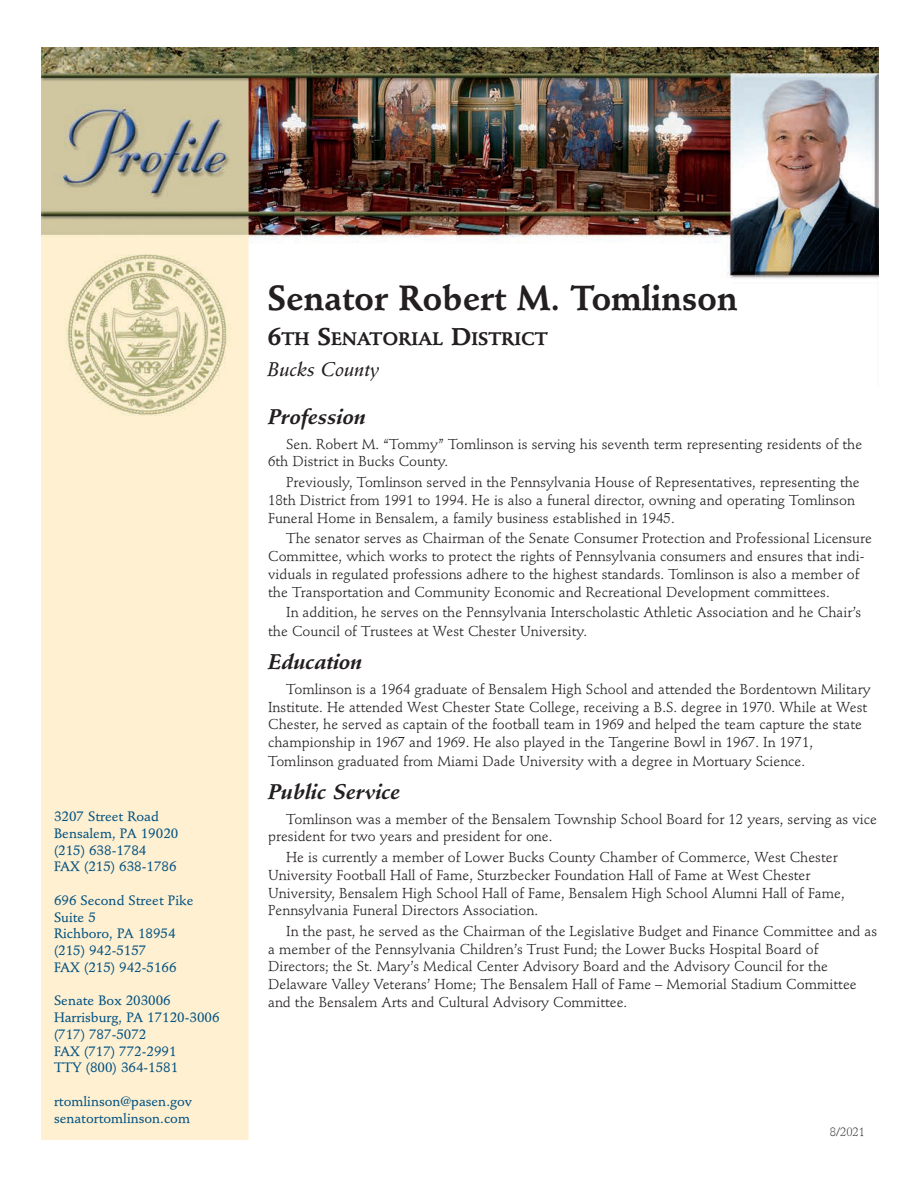
<style>
.page{position:relative;width:918px;height:1188px;background:#fff}
.page>*{position:absolute;margin:0;border:0;box-sizing:border-box;transform-origin:0 0}
.t1{font:700 34.5px "Stempel Schneidler";color:#231f20;scale:.95 1}
.t2{font:italic 700 21px "Stempel Schneidler";color:#231f20}
.t3{font:italic 19.5px "Stempel Schneidler Med";color:#231f20}
.t4{font:700 18px "Stempel Schneidler";color:#231f20}
.t5{font:14.25px/17.7px "Stempel Schneidler";color:#231f20}
.t6{font:500 13.5px/16.8px "Stempel Schneidler";color:#015181}
.t7{font:300 12px "Stempel Schneidler Std";color:#231f20}
.s1{font-size:24px}
</style>
<div class="page">
<img style="left:41px;top:47px;width:837px;height:1093px">
<p class="t6" style="left:54px;top:808px;width:126px">3207 Street Road<br>Bensalem, PA 19020 (215) 638-1784<br>FAX (215) 638-1786</p>
<p class="t6" style="left:54px;top:892px;width:141px">696 Second Street Pike<br>Suite 5<br>Richboro, PA 18954 (215) 942-5157<br>FAX (215) 942-5166</p>
<p class="t6" style="left:54px;top:992px;width:167px">Senate Box 203006<br>Harrisburg, PA 17120-3006 (717) 787-5072<br>FAX (717) 772-2991<br>TTY (800) 364-1581</p>
<p class="t6" style="left:54px;top:1093px;width:140px">rtomlinson@pasen.gov senatortomlinson.com</p>
<h1 class="t1" style="left:267px;top:277px;width:497px">Senator Robert M. Tomlinson</h1>
<p class="t4" style="left:267px;top:327px;width:282px"><span class="s1">6</span>TH <span class="s1">S</span>ENATORIAL <span class="s1">D</span>ISTRICT</p>
<h3 class="t3" style="left:267px;top:358px;width:113px">Bucks County</h3>
<h2 class="t2" style="left:268px;top:404px;width:99px">Profession</h2>
<p class="t5" style="left:268px;top:435px;width:596px;text-indent:18px">Sen. Robert M. “Tommy” Tomlinson is serving his seventh term representing residents of the<br>6th District in Bucks County.</p>
<p class="t5" style="left:268px;top:474px;width:593px;text-indent:18px">Previously, Tomlinson served in the Pennsylvania House of Representatives, representing the<br>18th District from 1991 to 1994. He is also a funeral director, owning and operating Tomlinson<br>Funeral Home in Bensalem, a family business established in 1945.</p>
<p class="t5" style="left:268px;top:530px;width:605px;text-indent:18px">The senator serves as Chairman of the Senate Consumer Protection and Professional Licensure Committee, which works to protect the rights of Pennsylvania consumers and ensures that indi&shy;viduals in regulated professions adhere to the highest standards. Tomlinson is also a member of the Transportation and Community Economic and Recreational Development committees.</p>
<p class="t5" style="left:268px;top:603px;width:595px;line-height:18.6px;text-indent:18px">In addition, he serves on the Pennsylvania Interscholastic Athletic Association and he Chair’s the Council of Trustees at West Chester University.</p>
<h2 class="t2" style="left:268px;top:649px;width:96px">Education</h2>
<p class="t5" style="left:268px;top:680px;width:604px;text-indent:18px">Tomlinson is a 1964 graduate of Bensalem High School and attended the Bordentown Military Institute. He attended West Chester State College, receiving a B.S. degree in 1970. While at West Chester, he served as captain of the football team in 1969 and helped the team capture the state championship in 1967 and 1969. He also played in the Tangerine Bowl in 1967. In 1971, Tomlinson graduated from Miami Dade University with a degree in Mortuary Science.</p>
<h2 class="t2" style="left:268px;top:779px;width:134px">Public Service</h2>
<p class="t5" style="left:268px;top:810px;width:610px;text-indent:18px">Tomlinson was a member of the Bensalem Township School Board for 12 years, serving as vice president for two years and president for one.</p>
<p class="t5" style="left:268px;top:849px;width:578px;text-indent:18px">He is currently a member of Lower Bucks County Chamber of Commerce, West Chester University Football Hall of Fame, Sturzbecker Foundation Hall of Fame at West Chester University, Bensalem High School Hall of Fame, Bensalem High School Alumni Hall of Fame, Pennsylvania Funeral Directors Association.</p>
<p class="t5" style="left:268px;top:923px;width:611px;text-indent:18px">In the past, he served as the Chairman of the Legislative Budget and Finance Committee and as a member of the Pennsylvania Children’s Trust Fund; the Lower Bucks Hospital Board of Directors; the St. Mary’s Medical Center Advisory Board and the Advisory Council for the Delaware Valley Veterans’ Home; The Bensalem Hall of Fame – Memorial Stadium Committee and the Bensalem Arts and Cultural Advisory Committee.</p>
<p class="t7" style="left:830px;top:1125px;width:37px">8/2021</p>
</div>
